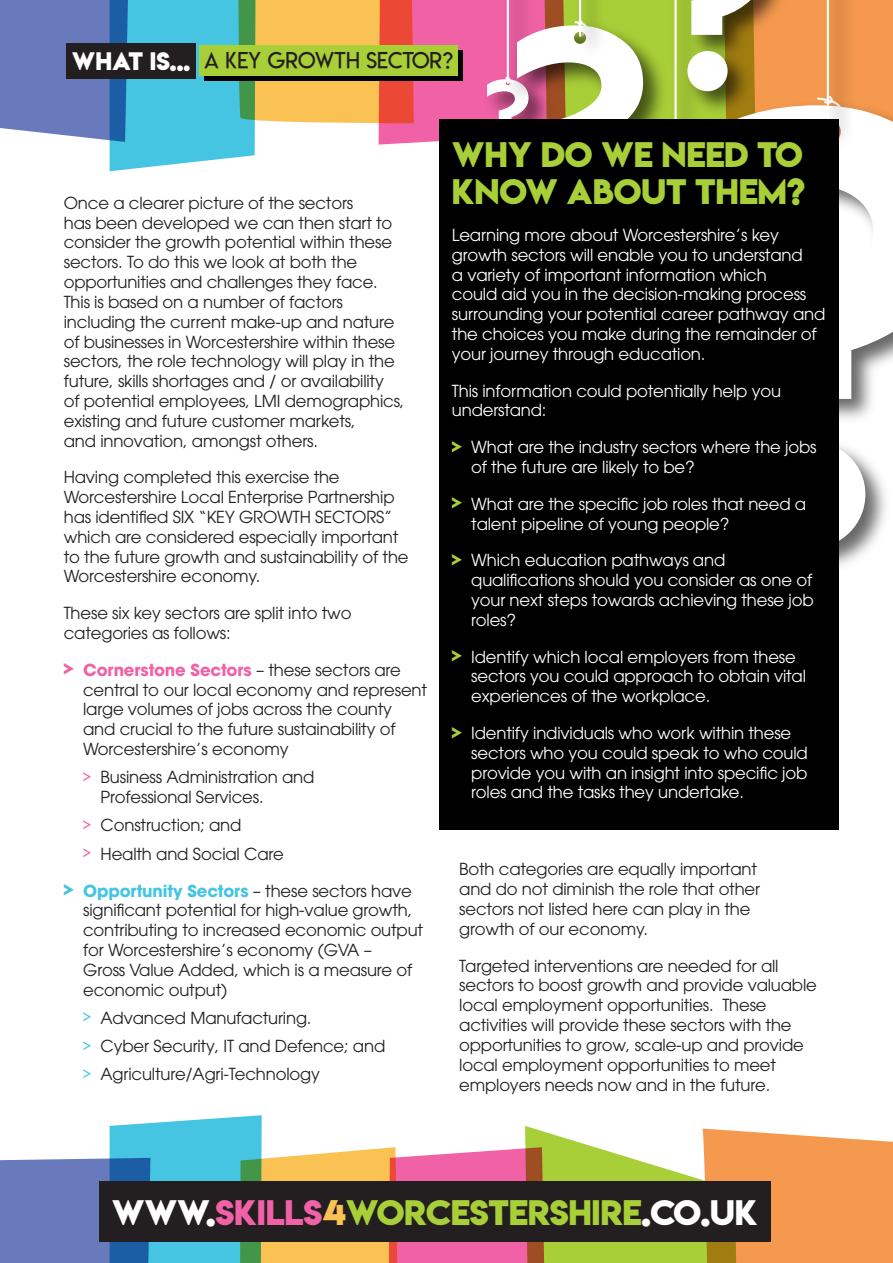
<style>
.page{position:relative;width:893px;height:1263px;background:#fff}
.page>*{position:absolute;margin:0;border:0;box-sizing:border-box;transform-origin:0 0}
.t1{font:31.5px/37.5px "Lemon Milkbold";letter-spacing:-.01em;color:#a9cf38}
.t2{font:22.5px "Lemon Milklight";color:#231f20}
.t3{font:22.5px "Lemon Milkbold";color:#fff}
.t4{font:16.5px/19.8px "ITC Avant Garde Pro";letter-spacing:-.01em;color:#231f20}
.t5{font:16.5px/19.8px "ITC Avant Garde Pro";letter-spacing:-.01em;color:#fff}
.s1{font-family:"Lemon Milkbold";color:#f061a5}
.s2{font-weight:700;color:#f061a5}
.s3{font-family:"Lemon Milklight";color:#f061a5}
.s4{font-family:"Lemon Milkbold";color:#45c5e2}
.s5{font-weight:700;color:#45c5e2}
.s6{font-family:"Lemon Milklight";color:#45c5e2}
.s7{font-family:"Lemon Milkbold";color:#a9cf38}
.s8{color:#fff}
.s9{color:#f061a5}
.s10{color:#fac253}
</style>
<div class="page">
<svg style="left:0;top:1115px;width:893px;height:148px"></svg>
<img style="left:839px;top:399px;width:47px;height:167px">
<div style="left:759px;top:442px;width:106px;height:106px;background:#fff;border-radius:50%"></div>
<svg style="left:839px;top:189px;width:54px;height:210px"></svg>
<svg style="left:0;top:0;width:893px;height:171px"></svg>
<img style="left:570px;top:0;width:41px;height:67px">
<hr style="left:579px;top:0;width:2px;height:36px;background:#fff">
<div style="left:66px;top:43px;width:130px;height:36px;background:#231f20"></div>
<div style="left:204px;top:50px;width:259px;height:31px;background:#000"></div>
<div style="left:200px;top:45px;width:258px;height:31px;background:#a9cf38"></div>
<div style="left:439px;top:119px;width:400px;height:710px;background:#000"></div>
<div style="left:99px;top:1182px;width:672px;height:60px;background:#231f20"></div>
<p class="t3" style="left:72px;top:45px;width:120px">WHAT IS...</p>
<p class="t2" style="left:204px;top:47px;width:251px">A KEY GROWTH SECTOR?</p>
<p class="t2" style="left:209px;top:51px;width:251px">A KEY GROWTH SECTOR?</p>
<p class="t4" style="left:64px;top:193px;width:342px">Once a clearer picture of the sectors<br>has been developed we can then start to consider the growth potential within these sectors. To do this we look at both the opportunities and challenges they face.<br>This is based on a number of factors including the current make-up and nature of businesses in Worcestershire within these sectors, the role technology will play in the future, skills shortages and / or availability<br>of potential employees, LMI demographics, existing and future customer markets,<br>and innovation, amongst others.</p>
<p class="t4" style="left:64px;top:467px;width:346px">Having completed this exercise the Worcestershire Local Enterprise Partnership has identified SIX “KEY GROWTH SECTORS” which are considered especially important to the future growth and sustainability of the Worcestershire economy.</p>
<p class="t4" style="left:64px;top:603px;width:289px">These six key sectors are split into two categories as follows:</p>
<p class="t4" style="left:83px;top:660px;width:345px;text-indent:-19px"><span class="s1">&gt;</span> <span class="s2">Cornerstone Sectors</span> – these sectors are central to our local economy and represent large volumes of jobs across the county and crucial to the future sustainability of Worcestershire’s economy</p>
<p class="t4" style="left:101px;top:767px;width:215px;text-indent:-17px"><span class="s3">&gt;</span> Business Administration and<br>Professional Services.</p>
<p class="t4" style="left:83px;top:815px;width:160px"><span class="s3">&gt;</span> Construction; and</p>
<p class="t4" style="left:83px;top:843px;width:202px"><span class="s3">&gt;</span> Health and Social Care</p>
<p class="t4" style="left:83px;top:880px;width:341px;text-indent:-19px"><span class="s4">&gt;</span> <span class="s5">Opportunity Sectors</span> – these sectors have significant potential for high-value growth, contributing to increased economic output for Worcestershire’s economy (GVA –<br>Gross Value Added, which is a measure of economic output)</p>
<p class="t4" style="left:83px;top:1008px;width:230px"><span class="s6">&gt;</span> Advanced Manufacturing.</p>
<p class="t4" style="left:83px;top:1036px;width:303px"><span class="s6">&gt;</span> Cyber Security, IT and Defence; and</p>
<p class="t4" style="left:83px;top:1064px;width:238px"><span class="s6">&gt;</span> Agriculture/Agri-Technology</p>
<p class="t1" style="left:452px;top:135px;width:355px">WHY DO WE NEED TO<br>KNOW ABOUT THEM?</p>
<p class="t5" style="left:452px;top:225px;width:375px">Learning more about Worcestershire’s key growth sectors will enable you to understand<br>a variety of important information which<br>could aid you in the decision-making process surrounding your potential career pathway and the choices you make during the remainder of your journey through education.</p>
<p class="t5" style="left:452px;top:380px;width:331px">This information could potentially help you understand:</p>
<p class="t5" style="left:471px;top:437px;width:347px;text-indent:-19px"><span class="s7">&gt;</span> What are the industry sectors where the jobs of the future are likely to be?</p>
<p class="t5" style="left:471px;top:494px;width:336px;text-indent:-19px"><span class="s7">&gt;</span> What are the specific job roles that need a talent pipeline of young people?</p>
<p class="t5" style="left:471px;top:550px;width:344px;text-indent:-19px"><span class="s7">&gt;</span> Which education pathways and qualifications should you consider as one of your next steps towards achieving these job roles?</p>
<p class="t5" style="left:471px;top:646px;width:336px;text-indent:-19px"><span class="s7">&gt;</span> Identify which local employers from these sectors you could approach to obtain vital experiences of the workplace.</p>
<p class="t5" style="left:471px;top:723px;width:338px;text-indent:-19px"><span class="s7">&gt;</span> Identify individuals who work within these sectors who you could speak to who could provide you with an insight into specific job roles and the tasks they undertake.</p>
<p class="t4" style="left:459px;top:859px;width:302px">Both categories are equally important and do not diminish the role that other sectors not listed here can play in the growth of our economy.</p>
<p class="t4" style="left:459px;top:955px;width:359px">Targeted interventions are needed for all sectors to boost growth and provide valuable local employment opportunities. These activities will provide these sectors with the opportunities to grow, scale-up and provide local employment opportunities to meet employers needs now and in the future.</p>
<p class="t1" style="left:112px;top:1194px;width:648px"><span class="s8">WWW.</span><span class="s9">SKILLS</span><span class="s10">4</span>WORCESTERSHIRE<span class="s8">.CO.UK</span></p>
</div>
